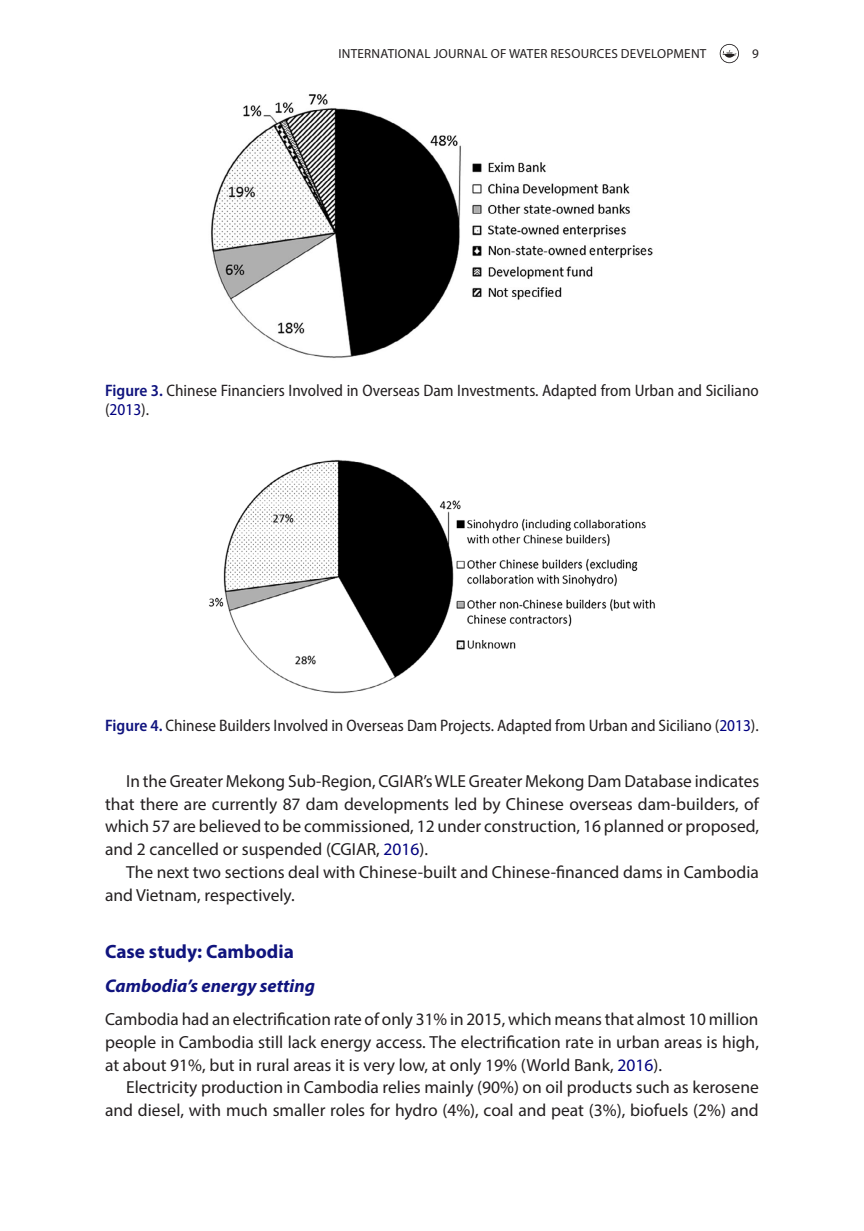
<style>
.page{position:relative;width:864px;height:1231px;background:#fff}
.page>*{position:absolute;margin:0;border:0;box-sizing:border-box;transform-origin:0 0}
.t1{font:700 19.25px "Myriad Pro";color:#10147e}
.t2{font:italic 700 18.38px "Myriad Pro";color:#10147e}
.t3{font:17.5px/22.8px "Myriad Pro";color:#231f20;text-align:justify}
.t4{font:semi-condensed 16.62px/19.2px "Myriad Pro";color:#231f20}
.t5{font:13.12px "Myriad Pro";letter-spacing:.02em;color:#231f20}
.s1{font-weight:600;color:#10147e}
.s2{color:#000080}
</style>
<div class="page">
<svg style="left:719px;top:44px;width:19px;height:19px"></svg>
<img style="left:211px;top:94px;width:442px;height:264px">
<img style="left:209px;top:459px;width:446px;height:235px">
<p class="t5" style="left:338px;top:45px;width:369px">INTERNATIONAL JOURNAL OF WATER RESOURCES DEVELOPMENT</p>
<p class="t5" style="left:751px;top:45px;width:8px">9</p>
<p class="t4" style="left:105px;top:381px;width:655px"><span class="s1">Figure 3.</span> Chinese Financiers Involved in Overseas Dam Investments. Adapted from Urban and Siciliano (<span class="s2">2013</span>).</p>
<p class="t4" style="left:105px;top:716px;width:655px"><span class="s1">Figure 4.</span> Chinese Builders Involved in Overseas Dam Projects. Adapted from Urban and Siciliano (<span class="s2">2013</span>).</p>
<p class="t3" style="left:105px;top:769px;width:655px;text-indent:21px">In the Greater Mekong Sub-Region, CGIAR’s WLE Greater Mekong Dam Database indicates that there are currently 87 dam developments led by Chinese overseas dam-builders, of which 57 are believed to be commissioned, 12 under construction, 16 planned or proposed, and 2 cancelled or suspended (CGIAR, <span class="s2">2016</span>).</p>
<p class="t3" style="left:105px;top:860px;width:655px;text-indent:21px">The next two sections deal with Chinese-built and Chinese-financed dams in Cambodia and Vietnam, respectively.</p>
<p class="t1" style="left:105px;top:938px;width:190px">Case study: Cambodia</p>
<p class="t2" style="left:105px;top:973px;width:211px">Cambodia’s energy setting</p>
<p class="t3" style="left:105px;top:1007px;width:655px">Cambodia had an electrification rate of only 31% in 2015, which means that almost 10 million people in Cambodia still lack energy access. The electrification rate in urban areas is high, at about 91%, but in rural areas it is very low, at only 19% (World Bank, <span class="s2">2016</span>).</p>
<p class="t3" style="left:105px;top:1075px;width:655px;text-align:right">Electricity production in Cambodia relies mainly (90%) on oil products such as kerosene and diesel, with much smaller roles for hydro (4%), coal and peat (3%), biofuels (2%) and</p>
</div>
